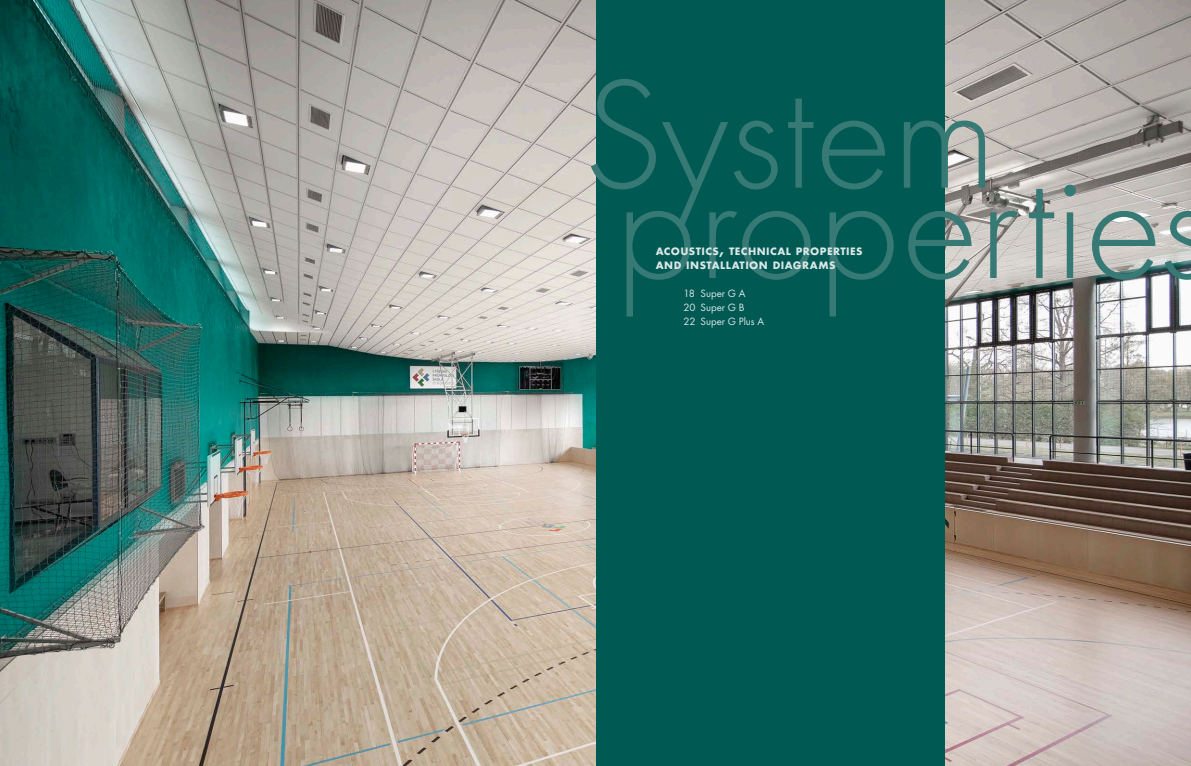
<style>
.page{position:relative;width:1191px;height:766px;background:#fff}
.page>*{position:absolute;margin:0;border:0;box-sizing:border-box;transform-origin:0 0}
.Big_headline{font:300 160.8px "Futura";color:#377975}
.t1{font:700 11.2px/14px "Futura";letter-spacing:.04em;color:#dae7e7}
.t2{font:11px/14px "Futura Boo";color:#dae7e7}
.s1{font-size:16px}
</style>
<div class="page">
<img style="left:0;top:0;width:1191px;height:765px">
<div style="left:596px;top:0;width:348px;height:765px;background:#005953"></div>
<p class="Big_headline" style="left:582px;top:43px;width:416px">System</p>
<p class="Big_headline" style="left:615px;top:134px;width:600px">properties</p>
<p class="t1" style="left:656px;top:244px;width:208px">ACOUSTICS<span class="s1">,</span> TECHNICAL PROPERTIES<br>AND INSTALLATION DIAGRAMS</p>
<p class="t2" style="left:683px;top:286px;width:82px">18 Super G A<br>20 Super G B<br>22 Super G Plus A</p>
</div>
